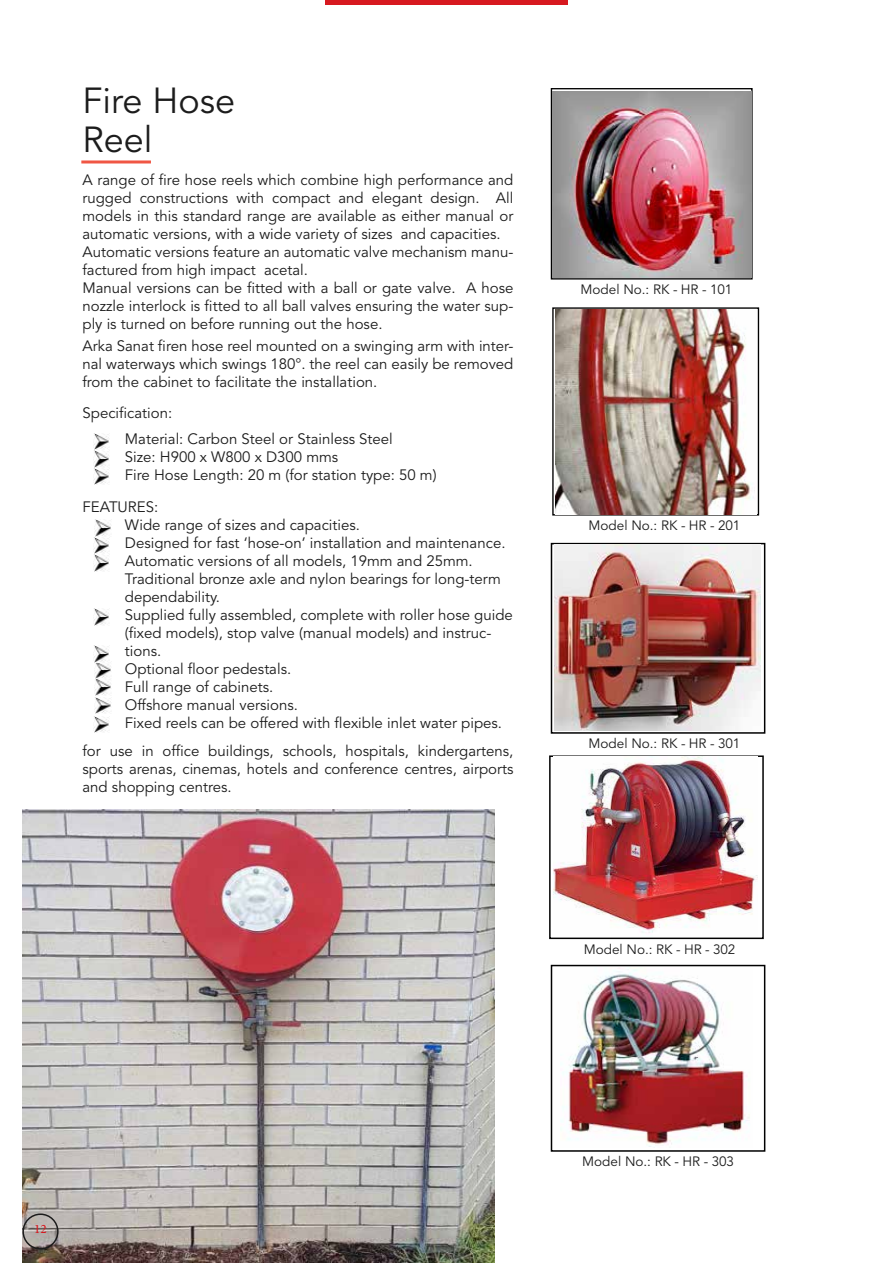
<style>
.page{position:relative;width:893px;height:1263px;background:#fff}
.page>*{position:absolute;margin:0;border:0;box-sizing:border-box;transform-origin:0 0}
.t1{font:36px/39px "Avenir LT Std";color:#1c1c1c}
.t2{font:18px "Adobe Arabic";color:#d71920}
.t3{font:15px/18px "Avenir LT Std";color:#1c1c1c}
.t4{font:13.5px "Avenir LT Std";color:#1c1c1c}
</style>
<div class="page">
<hr style="left:325px;top:0;width:242px;height:4px;background:#d71920">
<div style="left:551px;top:88px;width:202px;height:192px;background:linear-gradient(to right,#fff,#fff);border:1px solid #000"></div>
<div style="left:549px;top:755px;width:215px;height:184px;background:#fff;border:2px solid #000"></div>
<div style="left:551px;top:543px;width:214px;height:191px;background:#fff;border:2px solid #000"></div>
<div style="left:552px;top:307px;width:207px;height:209px;background:linear-gradient(to bottom,#feffff,#fffefe)"></div>
<div style="left:551px;top:965px;width:214px;height:187px;background:#fff;border:2px solid #000"></div>
<hr style="left:81px;top:160px;width:70px;height:3px;background:#f05644">
<img style="left:554px;top:544px;width:207px;height:187px">
<img style="left:552px;top:91px;width:199px;height:186px">
<img style="left:555px;top:309px;width:200px;height:205px">
<img style="left:553px;top:757px;width:204px;height:176px">
<img style="left:560px;top:967px;width:193px;height:180px">
<img style="left:22px;top:809px;width:472px;height:454px">
<img style="left:93px;top:433px;width:16px;height:52px">
<img style="left:93px;top:716px;width:16px;height:17px">
<img style="left:94px;top:697px;width:17px;height:17px">
<img style="left:94px;top:646px;width:17px;height:49px">
<img style="left:94px;top:609px;width:15px;height:16px">
<img style="left:93px;top:520px;width:18px;height:51px">
<div style="left:22px;top:1213px;width:37px;height:36px;border:2px solid #1c1c1c;border-radius:50%"></div>
<h1 class="t1" style="left:82px;top:83px;width:154px">Fire Hose<br>Reel</h1>
<p class="t3" style="left:82px;top:171px;width:432px">A range of fire hose reels which combine high performance and rugged constructions with compact and elegant design. All models in this standard range are available as either manual or automatic versions, with a wide variety of sizes and capacities.<br>Automatic versions feature an automatic valve mechanism manu&shy;factured from high impact acetal.<br>Manual versions can be fitted with a ball or gate valve. A hose nozzle interlock is fitted to all ball valves ensuring the water sup&shy;ply is turned on before running out the hose.</p>
<p class="t3" style="left:82px;top:337px;width:432px;text-align:justify">Arka Sanat firen hose reel mounted on a swinging arm with inter&shy;nal waterways which swings 180°. the reel can easily be removed from the cabinet to facilitate the installation.</p>
<p class="t3" style="left:82px;top:405px;width:91px">Specification:</p>
<p class="t3" style="left:125px;top:430px;width:313px">Material: Carbon Steel or Stainless Steel<br>Size: H900 x W800 x D300 mms<br>Fire Hose Length: 20 m (for station type: 50 m)</p>
<p class="t3" style="left:82px;top:498px;width:77px">FEATURES:</p>
<p class="t3" style="left:125px;top:516px;width:390px">Wide range of sizes and capacities.<br>Designed for fast ‘hose-on’ installation and maintenance.<br>Automatic versions of all models, 19mm and 25mm.<br>Traditional bronze axle and nylon bearings for long-term dependability.<br>Supplied fully assembled, complete with roller hose guide (fixed models), stop valve (manual models) and instruc&shy;tions.<br>Optional floor pedestals.<br>Full range of cabinets.<br>Offshore manual versions.<br>Fixed reels can be offered with flexible inlet water pipes.</p>
<p class="t3" style="left:82px;top:742px;width:432px;text-align:justify">for use in office buildings, schools, hospitals, kindergartens, sports arenas, cinemas, hotels and conference centres, airports and shopping centres.</p>
<p class="t4" style="left:581px;top:282px;width:153px">Model No.: RK - HR - 101</p>
<p class="t4" style="left:589px;top:518px;width:153px">Model No.: RK - HR - 201</p>
<p class="t4" style="left:589px;top:736px;width:153px">Model No.: RK - HR - 301</p>
<p class="t4" style="left:584px;top:941px;width:153px">Model No.: RK - HR - 302</p>
<p class="t2" style="left:34px;top:1216px;width:14px">12</p>
<p class="t4" style="left:582px;top:1154px;width:153px">Model No.: RK - HR - 303</p>
</div>
